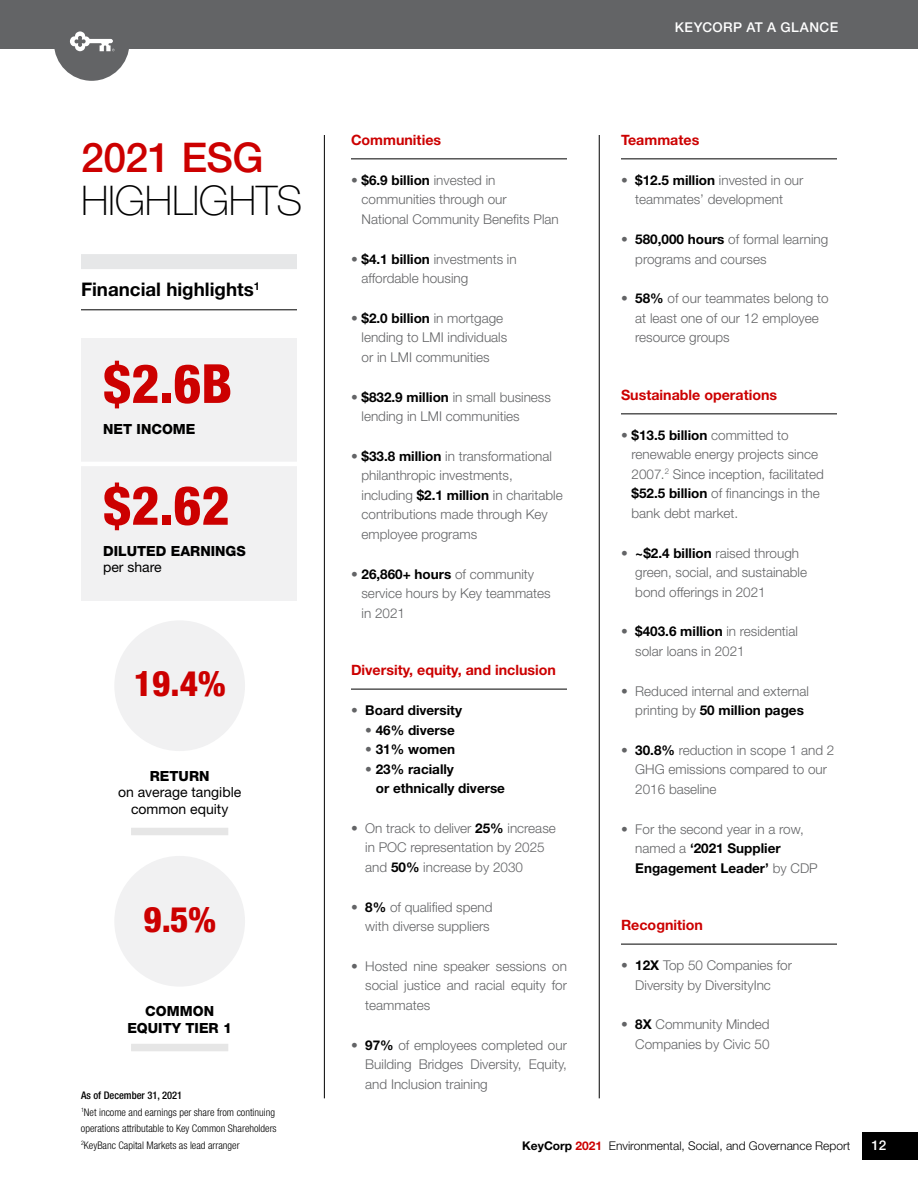
<style>
.page{position:relative;width:918px;height:1188px;background:#fff}
.page>*{position:absolute;margin:0;border:0;box-sizing:border-box;transform-origin:0 0}
.t1{font:800 condensed 54px "Helvetica Neue LT Std";color:#c00}
.t2{font:100 40.95px "Helvetica Neue LT Std";letter-spacing:-.01em;color:#000}
.t3{font:500 40.95px "Helvetica Neue LT Std";letter-spacing:-.015em;color:#c00}
.t4{font:800 condensed 35.25px "Helvetica Neue LT Std";color:#c00}
.t5{font:700 18.75px "Helvetica Neue LT Std";color:#000}
.t6{font:700 14.25px "Helvetica Neue LT Std";color:#c00}
.t7{font:800 13.95px/16.5px "Helvetica Neue LT Std";color:#000;text-align:center}
.t8{font:13.95px/16.5px "Helvetica Neue LT Std";color:#000;text-align:center}
.t9{font:300 13.5px/19.5px "Helvetica Neue LT Std";color:#636466}
.t10{font:700 13.5px/19.5px "Helvetica Neue LT Std";color:#000}
.t11{font:500 13.5px "Helvetica Neue LT Std";letter-spacing:.035em;color:#fff}
.t12{font:300 12px "Helvetica Neue LT Std";color:#000}
.t13{font:300 condensed 10.5px/16.5px "Helvetica Neue LT Std";color:#000}
.s1{font-weight:500}
.s2{font-weight:700;color:#000}
.s3{color:#636466}
.s4{font-weight:700}
.s5{font-weight:700;color:#c00}
</style>
<div class="page">
<div style="left:0;top:0;width:918px;height:49px;background:#636466"></div>
<div style="left:862px;top:1132px;width:56px;height:28px;background:#000"></div>
<div style="left:54px;top:5px;width:75px;height:76px;background:#636466;border-radius:50%"></div>
<svg style="left:70px;top:31px;width:45px;height:20px"></svg>
<div style="left:81px;top:254px;width:216px;height:15px;background:#e6e7e8"></div>
<hr style="left:81px;top:310px;width:216px;height:1px;background:#000">
<hr style="left:351px;top:159px;width:216px;height:1px;background:#000">
<hr style="left:351px;top:689px;width:216px;height:1px;background:#000">
<hr style="left:621px;top:159px;width:216px;height:1px;background:#000">
<hr style="left:621px;top:414px;width:216px;height:1px;background:#000">
<hr style="left:621px;top:944px;width:216px;height:1px;background:#000">
<hr style="left:324px;top:135px;width:1px;height:963px;background:#000">
<hr style="left:599px;top:135px;width:1px;height:963px;background:#000">
<div style="left:81px;top:338px;width:216px;height:263px;background:#f1f1f2"></div>
<hr style="left:81px;top:462px;width:217px;height:4px;background:#fff">
<div style="left:114px;top:620px;width:131px;height:131px;background:#f1f1f2;border-radius:50%"></div>
<div style="left:131px;top:828px;width:97px;height:7px;background:#e6e6e6"></div>
<div style="left:114px;top:856px;width:131px;height:131px;background:#f1f1f2;border-radius:50%"></div>
<div style="left:131px;top:1044px;width:97px;height:7px;background:#e6e6e6"></div>
<h2 class="t3" style="left:81px;top:133px;width:184px">2021 ESG</h2>
<h2 class="t2" style="left:81px;top:177px;width:223px">HIGHLIGHTS</h2>
<h3 class="t5" style="left:81px;top:278px;width:180px">Financial highlights<sup>1</sup></h3>
<h1 class="t1" style="left:103px;top:350px;width:131px">$2.6B</h1>
<p class="t7" style="left:103px;top:421px;width:94px">NET INCOME</p>
<h1 class="t1" style="left:103px;top:472px;width:128px">$2.62</h1>
<p class="t7" style="left:103px;top:542px;width:144px">DILUTED EARNINGS</p>
<p class="t8" style="left:103px;top:559px;width:60px">per share</p>
<h3 class="t4" style="left:134px;top:662px;width:93px">19.4%</h3>
<p class="t7" style="left:150px;top:768px;width:61px">RETURN</p>
<p class="t8" style="left:118px;top:784px;width:125px">on average tangible common equity</p>
<h3 class="t4" style="left:143px;top:898px;width:74px">9.5%</h3>
<p class="t7" style="left:127px;top:1003px;width:106px">COMMON<br>EQUITY TIER 1</p>
<p class="t13" style="left:81px;top:1087px;width:197px"><span class="s1">As of December 31, 2021<br></span><sup>1</sup>Net income and earnings per share from continuing operations attributable to Key Common Shareholders <sup>2</sup>KeyBanc Capital Markets as lead arranger</p>
<p class="t6" style="left:351px;top:131px;width:92px">Communities</p>
<p class="t9" style="left:362px;top:170px;width:199px;text-indent:-11px">• <span class="s2">$6.9 billion</span> invested in communities through our<br>National Community Benefits Plan</p>
<p class="t9" style="left:362px;top:249px;width:157px;text-indent:-11px">• <span class="s2">$4.1 billion</span> investments in affordable housing</p>
<p class="t9" style="left:362px;top:308px;width:147px;text-indent:-11px">• <span class="s2">$2.0 billion</span> in mortgage lending to LMI individuals or in LMI communities</p>
<p class="t9" style="left:362px;top:387px;width:191px;text-indent:-11px">• <span class="s2">$832.9 million</span> in small business lending in LMI communities</p>
<p class="t9" style="left:362px;top:446px;width:203px;text-indent:-11px">• <span class="s2">$33.8 million</span> in transformational philanthropic investments, including <span class="s2">$2.1 million</span> in charitable contributions made through Key employee programs</p>
<p class="t9" style="left:362px;top:564px;width:191px;text-indent:-11px">• <span class="s2">26,860+ hours</span> of community service hours by Key teammates in 2021</p>
<p class="t6" style="left:351px;top:662px;width:207px">Diversity, equity, and inclusion</p>
<p class="t10" style="left:351px;top:700px;width:113px"><span class="s3">•</span> Board diversity</p>
<p class="t10" style="left:365px;top:720px;width:91px"><span class="s3">•</span> 46% diverse</p>
<p class="t10" style="left:365px;top:739px;width:92px"><span class="s3">•</span> 31% women</p>
<p class="t10" style="left:376px;top:759px;width:131px;text-indent:-11px"><span class="s3">•</span> 23% racially<br>or ethnically diverse</p>
<p class="t9" style="left:365px;top:818px;width:192px;text-indent:-14px">• On track to deliver <span class="s2">25%</span> increase in POC representation by 2025 and <span class="s2">50%</span> increase by 2030</p>
<p class="t9" style="left:351px;top:897px;width:143px;text-align:right">• <span class="s2">8%</span> of qualified spend with diverse suppliers</p>
<p class="t9" style="left:365px;top:956px;width:203px;text-align:justify;text-indent:-14px">• Hosted nine speaker sessions on social justice and racial equity for teammates</p>
<p class="t9" style="left:365px;top:1035px;width:203px;text-align:justify;text-indent:-14px">• <span class="s2">97%</span> of employees completed our Building Bridges Diversity, Equity, and Inclusion training</p>
<p class="t11" style="left:675px;top:19px;width:165px">KEYCORP AT A GLANCE</p>
<p class="t6" style="left:621px;top:131px;width:80px">Teammates</p>
<p class="t9" style="left:621px;top:170px;width:184px;text-align:center">• <span class="s2">$12.5 million</span> invested in our teammates’ development</p>
<p class="t9" style="left:635px;top:229px;width:195px;text-indent:-14px">• <span class="s2">580,000 hours</span> of formal learning programs and courses</p>
<p class="t9" style="left:635px;top:289px;width:195px;text-indent:-14px">• <span class="s2">58%</span> of our teammates belong to at least one of our 12 employee resource groups</p>
<p class="t6" style="left:621px;top:386px;width:158px">Sustainable operations</p>
<p class="t9" style="left:632px;top:425px;width:194px;text-indent:-11px">• <span class="s2">$13.5 billion</span> committed to renewable energy projects since<br>2007.<sup>2</sup> Since inception, facilitated <span class="s2">$52.5 billion</span> of financings in the bank debt market.</p>
<p class="t9" style="left:635px;top:543px;width:173px;text-indent:-14px">• <span class="s2">~$2.4 billion</span> raised through green, social, and sustainable bond offerings in 2021</p>
<p class="t9" style="left:635px;top:622px;width:164px;text-indent:-14px">• <span class="s2">$403.6 million</span> in residential solar loans in 2021</p>
<p class="t9" style="left:635px;top:681px;width:175px;text-indent:-14px">• Reduced internal and external printing by <span class="s2">50 million pages</span></p>
<p class="t9" style="left:635px;top:740px;width:201px;text-indent:-14px">• <span class="s2">30.8%</span> reduction in scope 1 and 2<br>GHG emissions compared to our<br>2016 baseline</p>
<p class="t9" style="left:635px;top:819px;width:184px;text-indent:-14px">• For the second year in a row, named a <span class="s2">‘2021 Supplier<br>Engagement Leader’</span> by CDP</p>
<p class="t6" style="left:621px;top:917px;width:84px">Recognition</p>
<p class="t9" style="left:621px;top:955px;width:173px;text-align:center">• <span class="s2">12X</span> Top 50 Companies for<br>Diversity by DiversityInc</p>
<p class="t9" style="left:621px;top:1015px;width:150px;text-align:right">• <span class="s2">8X</span> Community Minded<br>Companies by Civic 50</p>
<p class="t12" style="left:522px;top:1138px;width:330px"><span class="s4">KeyCorp</span> <span class="s5">2021</span> Environmental, Social, and Governance Report</p>
<p class="t11" style="left:871px;top:1138px;width:17px">12</p>
</div>
